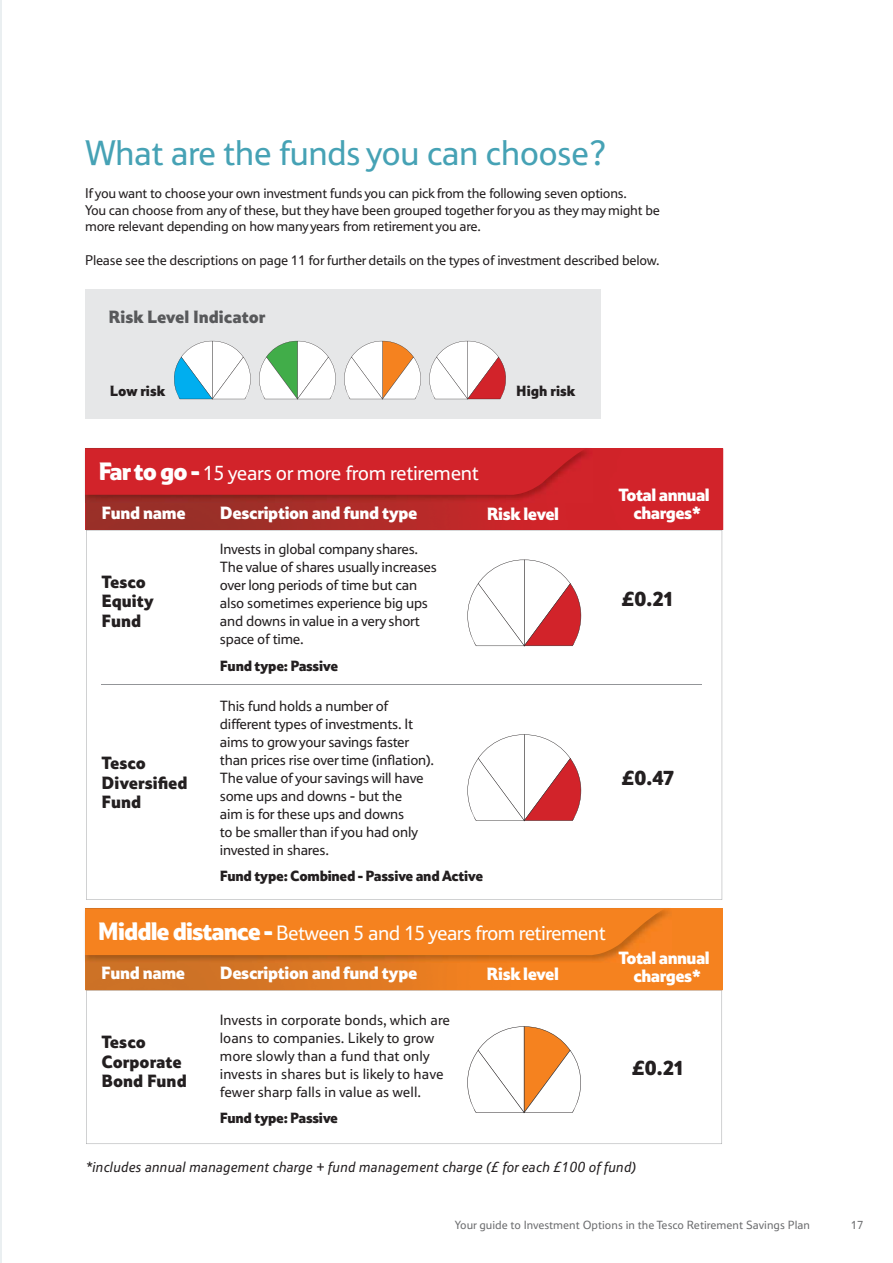
<style>
.page{position:relative;width:893px;height:1263px;background:#fff}
.page>*{position:absolute;margin:0;border:0;box-sizing:border-box;transform-origin:0 0}
.t1{font:36px "Tesco";letter-spacing:-.02em;color:#46a2b5}
.t2{font:21px "Tesco";letter-spacing:-.03em;color:#fff}
.t3{font:900 21px "Tesco";color:#231f20}
.t4{font:900 18px/18px "Tesco";letter-spacing:-.02em;color:#fff;text-align:center}
.t5{font:900 18px/19.5px "Tesco";color:#231f20}
.t6{font:900 18px "Tesco";color:#58595b}
.t7{font:15px/18px "Tesco";letter-spacing:-.02em;color:#231f20}
.t8{font:15px/18px "Tesco";color:#231f20}
.t9{font:900 15px "Tesco";letter-spacing:-.02em;color:#231f20}
.t10{font:italic 15px "Tesco";color:#231f20}
.t11{font:900 15px "Tesco";color:#231f20}
.t12{font:14.25px/16.5px "Tesco";letter-spacing:-.02em;color:#231f20}
.t13{font:12px "Tesco";color:#6d6e70}
.s1{font-weight:900;font-size:25.5px}
</style>
<div class="page">
<hr style="left:0;top:0;width:1px;height:1263px;background:#eaeff1">
<div style="left:85px;top:289px;width:516px;height:130px;background:#e6e7e8"></div>
<svg style="left:174px;top:340px;width:332px;height:59px"></svg>
<svg style="left:86px;top:530px;width:636px;height:370px"></svg>
<svg style="left:455px;top:558px;width:138px;height:89px"></svg>
<img style="left:86px;top:448px;width:637px;height:82px">
<img style="left:86px;top:448px;width:507px;height:55px">
<svg style="left:85px;top:448px;width:501px;height:49px;background:#ce2229"></svg>
<hr style="left:102px;top:685px;width:600px;height:1px;background:#939598">
<svg style="left:455px;top:733px;width:138px;height:88px"></svg>
<svg style="left:86px;top:990px;width:636px;height:154px"></svg>
<img style="left:85px;top:909px;width:637px;height:81px">
<img style="left:85px;top:908px;width:586px;height:1px">
<img style="left:85px;top:909px;width:586px;height:54px">
<div style="left:85px;top:909px;width:579px;height:48px;background:#f5821f"></div>
<svg style="left:455px;top:1025px;width:137px;height:88px"></svg>
<h1 class="t1" style="left:85px;top:132px;width:524px">What are the funds you can choose?</h1>
<p class="t12" style="left:85px;top:185px;width:576px">If you want to choose your own investment funds you can pick from the following seven options.<br>You can choose from any of these, but they have been grouped together for you as they may might be more relevant depending on how many years from retirement you are.</p>
<p class="t12" style="left:85px;top:252px;width:576px">Please see the descriptions on page 11 for further details on the types of investment described below.</p>
<p class="t6" style="left:109px;top:306px;width:158px">Risk Level Indicator</p>
<p class="t9" style="left:110px;top:382px;width:57px">Low risk</p>
<p class="t11" style="left:516px;top:382px;width:61px">High risk</p>
<h2 class="t2" style="left:98px;top:461px;width:382px"><span class="s1">Far to go -</span> 15 years or more from retirement</h2>
<p class="t4" style="left:102px;top:503px;width:86px">Fund name</p>
<p class="t4" style="left:220px;top:503px;width:199px">Description and fund type</p>
<p class="t4" style="left:486px;top:504px;width:74px">Risk level</p>
<p class="t5" style="left:102px;top:571px;width:54px">Tesco<br>Equity<br>Fund</p>
<p class="t5" style="left:102px;top:753px;width:88px">Tesco<br>Diversified<br>Fund</p>
<p class="t7" style="left:220px;top:540px;width:218px">Invests in global company shares.<br>The value of shares usually increases over long periods of time but can also sometimes experience big ups and downs in value in a very short space of time.</p>
<p class="t9" style="left:220px;top:657px;width:120px">Fund type: Passive</p>
<p class="t7" style="left:220px;top:697px;width:216px">This fund holds a number of different types of investments. It aims to grow your savings faster than prices rise over time (inflation).<br>The value of your savings will have some ups and downs - but the<br>aim is for these ups and downs<br>to be smaller than if you had only invested in shares.</p>
<p class="t9" style="left:220px;top:867px;width:265px">Fund type: Combined - Passive and Active</p>
<p class="t4" style="left:618px;top:486px;width:93px">Total annual charges*</p>
<h2 class="t3" style="left:621px;top:587px;width:52px">£0.21</h2>
<h2 class="t3" style="left:621px;top:765px;width:54px">£0.47</h2>
<h2 class="t2" style="left:98px;top:921px;width:509px"><span class="s1">Middle distance -</span> Between 5 and 15 years from retirement</h2>
<p class="t4" style="left:101px;top:963px;width:86px">Fund name</p>
<p class="t4" style="left:220px;top:963px;width:199px">Description and fund type</p>
<p class="t4" style="left:486px;top:964px;width:74px">Risk level</p>
<p class="t5" style="left:101px;top:1032px;width:87px">Tesco<br>Corporate<br>Bond Fund</p>
<p class="t8" style="left:220px;top:1010px;width:232px">Invests in corporate bonds, which are loans to companies. Likely to grow more slowly than a fund that only invests in shares but is likely to have fewer sharp falls in value as well.</p>
<p class="t9" style="left:220px;top:1109px;width:120px">Fund type: Passive</p>
<p class="t4" style="left:618px;top:948px;width:93px">Total annual charges*</p>
<h2 class="t3" style="left:632px;top:1055px;width:52px">£0.21</h2>
<p class="t10" style="left:85px;top:1159px;width:552px">*includes annual management charge + fund management charge (£ for each £100 of fund)</p>
<p class="t13" style="left:455px;top:1218px;width:356px">Your guide to Investment Options in the Tesco Retirement Savings Plan</p>
<p class="t13" style="left:850px;top:1218px;width:14px">17</p>
</div>
